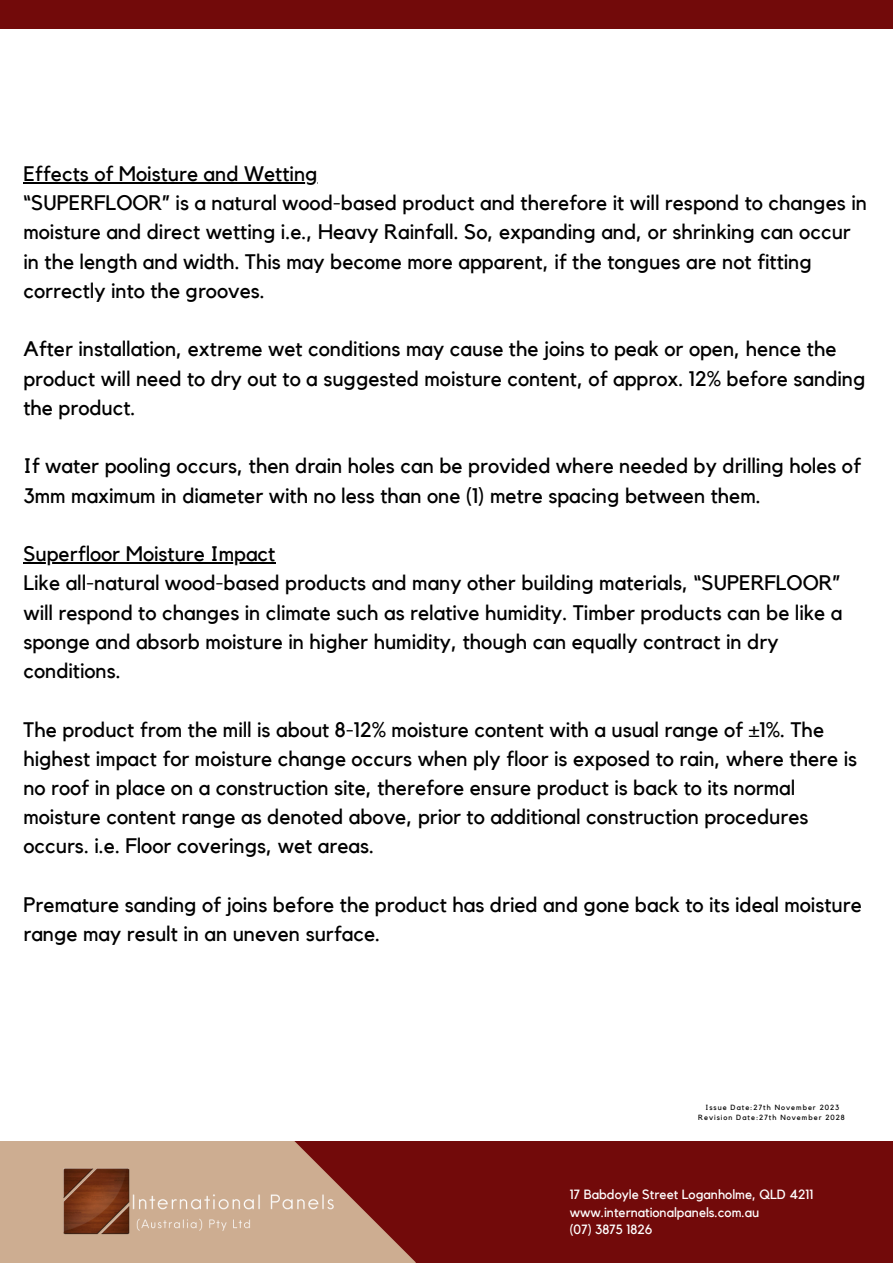
<style>
.page{position:relative;width:893px;height:1264px;background:#fff}
.page>*{position:absolute;margin:0;border:0;box-sizing:border-box;transform-origin:0 0}
.t1{font:21px/29.2px "Kollektif";color:#000}
.t2{font:13.35px "Kollektif";color:#fff}
.t3{font:7.5px "Kollektif";letter-spacing:.13em;color:#000}
</style>
<div class="page">
<div style="left:0;top:0;width:892px;height:1262px;background:#720a0a"></div>
<svg style="left:0;top:1140px;width:416px;height:122px;fill:#cdad91"></svg>
<div style="left:0;top:29px;width:892px;height:1111px;background:#fff"></div>
<img style="left:57px;top:1158px;width:281px;height:82px">
<hr style="left:23px;top:182px;width:294px;height:1px;background:#000">
<hr style="left:23px;top:562px;width:252px;height:1px;background:#000">
<p class="t1" style="left:23px;top:160px;width:296px">Effects of Moisture and Wetting</p>
<p class="t1" style="left:23px;top:189px;width:845px">“SUPERFLOOR” is a natural wood-based product and therefore it will respond to changes in moisture and direct wetting i.e., Heavy Rainfall. So, expanding and, or shrinking can occur in the length and width. This may become more apparent, if the tongues are not fitting correctly into the grooves.</p>
<p class="t1" style="left:23px;top:335px;width:843px">After installation, extreme wet conditions may cause the joins to peak or open, hence the product will need to dry out to a suggested moisture content, of approx. 12% before sanding the product.</p>
<p class="t1" style="left:23px;top:452px;width:839px">If water pooling occurs, then drain holes can be provided where needed by drilling holes of<br>3mm maximum in diameter with no less than one (1) metre spacing between them.</p>
<p class="t1" style="left:23px;top:540px;width:253px">Superfloor Moisture Impact</p>
<p class="t1" style="left:23px;top:569px;width:820px">Like all-natural wood-based products and many other building materials, “SUPERFLOOR” will respond to changes in climate such as relative humidity. Timber products can be like a sponge and absorb moisture in higher humidity, though can equally contract in dry conditions.</p>
<p class="t1" style="left:23px;top:715px;width:835px">The product from the mill is about 8-12% moisture content with a usual range of ±1%. The highest impact for moisture change occurs when ply floor is exposed to rain, where there is no roof in place on a construction site, therefore ensure product is back to its normal moisture content range as denoted above, prior to additional construction procedures occurs. i.e. Floor coverings, wet areas.</p>
<p class="t1" style="left:23px;top:890px;width:839px">Premature sanding of joins before the product has dried and gone back to its ideal moisture range may result in an uneven surface.</p>
<p class="t3" style="left:705px;top:1103px;width:135px">Issue Date:27th November 2023</p>
<p class="t3" style="left:698px;top:1114px;width:148px">Revision Date:27th November 2028</p>
<p class="t2" style="left:569px;top:1187px;width:245px">17 Babdoyle Street Loganholme, QLD 4211</p>
<p class="t2" style="left:569px;top:1205px;width:191px">www.internationalpanels.com.au</p>
<p class="t2" style="left:569px;top:1223px;width:84px">(07) 3875 1826</p>
</div>
